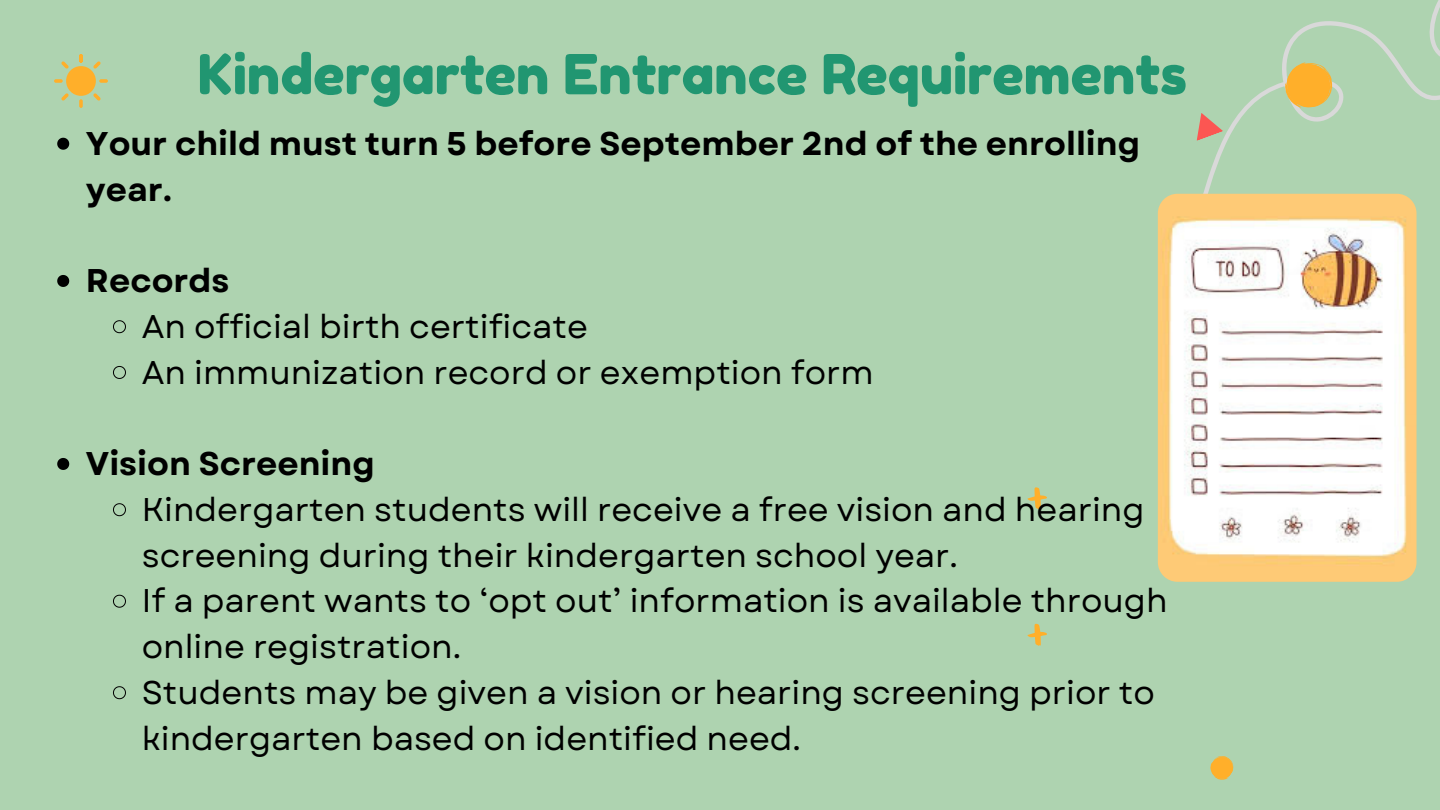
<style>
.page{position:relative;width:1440px;height:810px;background:#aed3b0}
.page>*{position:absolute;margin:0;border:0;box-sizing:border-box;transform-origin:0 0}
.t1{font:55px "Fredoka One";color:#219671}
.t2{font:32.8px/45.8px "Garet";color:#000}
.t3{font:700 32.8px/45.8px "Garet";color:#000}
</style>
<div class="page">
<svg style="left:1190px;top:0;width:250px;height:196px"></svg>
<img style="left:1158px;top:194px;width:259px;height:388px;border-radius:20px">
<svg style="left:1027px;top:487px;width:20px;height:22px"></svg>
<svg style="left:1027px;top:624px;width:20px;height:22px"></svg>
<svg style="left:1285px;top:63px;width:47px;height:45px"></svg>
<svg style="left:1210px;top:756px;width:24px;height:24px"></svg>
<svg style="left:1197px;top:113px;width:26px;height:28px"></svg>
<svg style="left:54px;top:54px;width:54px;height:54px"></svg>
<svg style="left:57px;top:138px;width:12px;height:12px"></svg>
<svg style="left:57px;top:275px;width:12px;height:12px"></svg>
<svg style="left:113px;top:320px;width:13px;height:14px"></svg>
<svg style="left:113px;top:366px;width:13px;height:13px"></svg>
<svg style="left:57px;top:458px;width:12px;height:12px"></svg>
<svg style="left:113px;top:503px;width:13px;height:14px"></svg>
<svg style="left:113px;top:594px;width:13px;height:14px"></svg>
<svg style="left:113px;top:686px;width:13px;height:14px"></svg>
<p class="t1" style="left:198px;top:41px;width:991px">Kindergarten Entrance Requirements</p>
<h1 class="t3" style="left:86px;top:121px;width:1056px">Your child must turn 5 before September 2nd of the enrolling year.</h1>
<p class="t3" style="left:86px;top:258px;width:145px">Records</p>
<p class="t2" style="left:142px;top:304px;width:448px">An official birth certificate</p>
<p class="t2" style="left:142px;top:349px;width:733px">An immunization record or exemption form</p>
<p class="t3" style="left:86px;top:441px;width:290px">Vision Screening</p>
<p class="t2" style="left:142px;top:487px;width:1004px">Kindergarten students will receive a free vision and hearing screening during their kindergarten school year.</p>
<p class="t2" style="left:142px;top:578px;width:1027px">If a parent wants to ‘opt out’ information is available through online registration.</p>
<p class="t2" style="left:142px;top:670px;width:1015px">Students may be given a vision or hearing screening prior to kindergarten based on identified need.</p>
</div>
